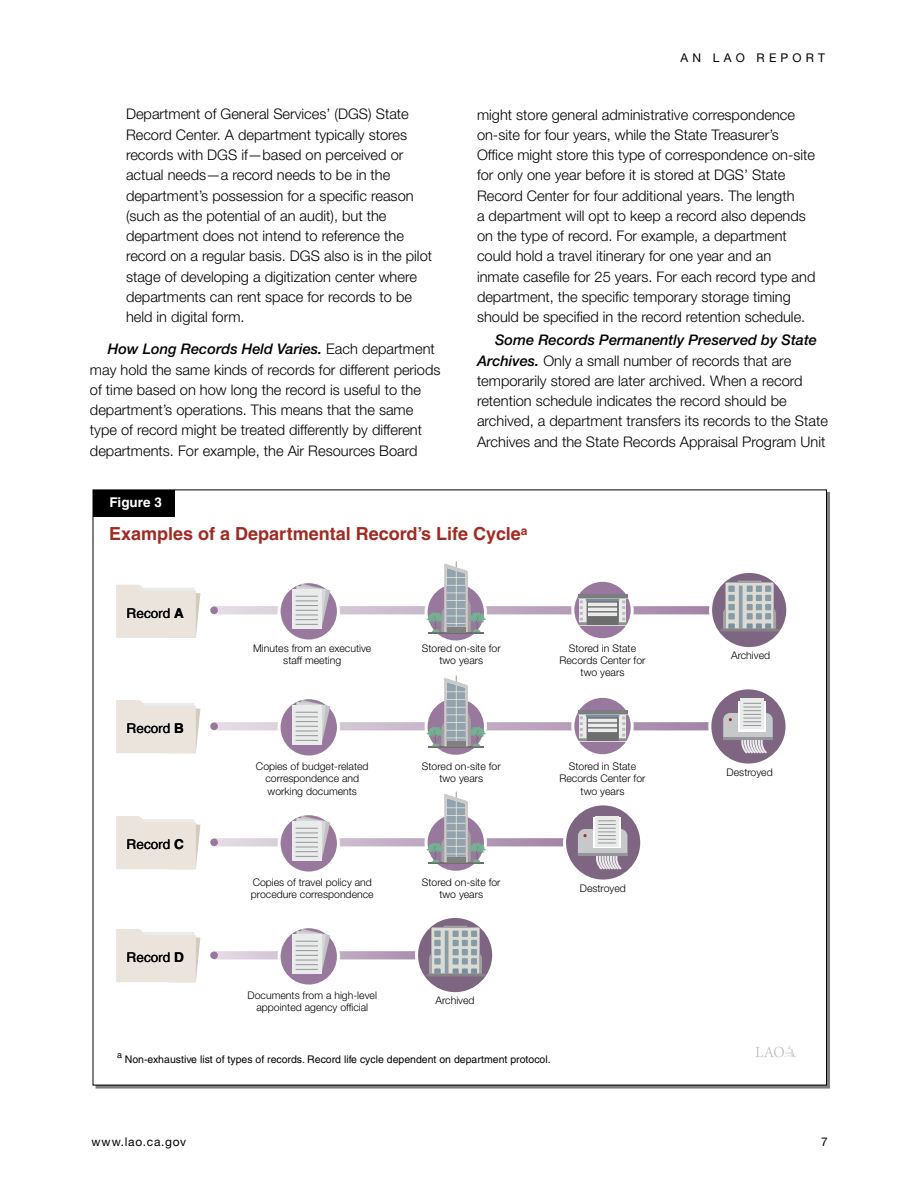
<style>
.page{position:relative;width:918px;height:1188px;background:#fff}
.page>*{position:absolute;margin:0;border:0;box-sizing:border-box;transform-origin:0 0}
.t1{font:700 18px "Helvetica";color:#a12b22}
.t2{font:300 14.7px/20.2px "Helvetica Neue LT";color:#000}
.t3{font:13.5px "Helvetica";color:#000}
.t4{font:700 13.5px "Helvetica";color:#fff}
.t5{font:12px "Helvetica Neue LT";letter-spacing:.065em;color:#000}
.t6{font:12px "Helvetica Neue LT";letter-spacing:.35em;color:#000}
.t7{font:12px "Helvetica Neue LT";letter-spacing:.33em;color:#000}
.t8{font:300 10.5px/12.3px "Helvetica Neue LT";color:#000;text-align:center}
.t9{font:10.5px "Helvetica";color:#000}
.s1{font-weight:500;font-style:italic}
.s2{font-weight:700}
</style>
<div class="page">
<svg style="left:756px;top:1046px;width:40px;height:11px"></svg>
<svg style="left:216px;top:606px;width:493px;height:8px;background:#c4b0c6"></svg>
<svg style="left:279px;top:582px;width:59px;height:59px"></svg>
<div style="left:278px;top:580px;width:62px;height:63px;border:3px solid #fff;border-radius:50%"></div>
<svg style="left:116px;top:585px;width:84px;height:53px;background:#eae5de"></svg>
<svg style="left:426px;top:583px;width:59px;height:59px"></svg>
<div style="left:425px;top:581px;width:62px;height:62px;border:3px solid #fff;border-radius:50%"></div>
<div style="left:210px;top:606px;width:8px;height:8px;background:#99789d;border-radius:50%"></div>
<hr style="left:429px;top:632px;width:55px;height:1px;background:#6e6e6e">
<svg style="left:426px;top:561px;width:60px;height:71px"></svg>
<svg style="left:573px;top:580px;width:59px;height:60px"></svg>
<div style="left:571px;top:579px;width:63px;height:62px;border:3px solid #fff;border-radius:50%"></div>
<div style="left:579px;top:598px;width:47px;height:27px;background:#e3e4e4"></div>
<hr style="left:579px;top:622px;width:47px;height:3px;background:#918e8f">
<hr style="left:578px;top:598px;width:49px;height:1px;background:#bdbebf">
<hr style="left:578px;top:595px;width:49px;height:3px;background:#7b7d7f">
<svg style="left:580px;top:599px;width:45px;height:26px"></svg>
<svg style="left:711px;top:571px;width:77px;height:78px;background:#8e7892"></svg>
<div style="left:709px;top:570px;width:80px;height:80px;border:3px solid #fff;border-radius:50%"></div>
<svg style="left:292px;top:584px;width:38px;height:45px;background:#d4d1d6"></svg>
<hr style="left:721px;top:629px;width:59px;height:3px;background:#858383">
<svg style="left:723px;top:581px;width:53px;height:48px;background:#b3b7bb"></svg>
<svg style="left:216px;top:722px;width:492px;height:8px;background:#c4b1c6"></svg>
<svg style="left:710px;top:688px;width:77px;height:77px;background:#8f7992"></svg>
<div style="left:708px;top:686px;width:81px;height:81px;border:3px solid #fff;border-radius:50%"></div>
<svg style="left:741px;top:698px;width:23px;height:5px"></svg>
<svg style="left:723px;top:703px;width:50px;height:51px;background:#bcb5be"></svg>
<hr style="left:723px;top:737px;width:50px;height:2px;background:#939598">
<svg style="left:116px;top:700px;width:84px;height:53px;background:#eae5de"></svg>
<svg style="left:279px;top:698px;width:59px;height:59px"></svg>
<div style="left:278px;top:696px;width:62px;height:63px;border:3px solid #fff;border-radius:50%"></div>
<svg style="left:426px;top:697px;width:59px;height:59px"></svg>
<div style="left:425px;top:695px;width:62px;height:63px;border:3px solid #fff;border-radius:50%"></div>
<div style="left:210px;top:722px;width:8px;height:8px;background:#99789d;border-radius:50%"></div>
<hr style="left:429px;top:746px;width:55px;height:1px;background:#6e6e6e">
<svg style="left:426px;top:675px;width:60px;height:71px"></svg>
<svg style="left:573px;top:696px;width:59px;height:60px"></svg>
<div style="left:571px;top:695px;width:63px;height:62px;border:3px solid #fff;border-radius:50%"></div>
<div style="left:579px;top:714px;width:47px;height:27px;background:#e3e4e4"></div>
<hr style="left:579px;top:738px;width:47px;height:3px;background:#918e8f">
<hr style="left:578px;top:714px;width:49px;height:1px;background:#bdbebf">
<hr style="left:578px;top:711px;width:49px;height:3px;background:#7b7d7f">
<svg style="left:580px;top:715px;width:45px;height:26px"></svg>
<svg style="left:292px;top:700px;width:38px;height:45px;background:#d4d1d6"></svg>
<svg style="left:216px;top:838px;width:347px;height:8px;background:#c4b1c6"></svg>
<div style="left:210px;top:838px;width:8px;height:8px;background:#99789d;border-radius:50%"></div>
<svg style="left:116px;top:816px;width:84px;height:53px;background:#eae5de"></svg>
<svg style="left:279px;top:814px;width:59px;height:59px"></svg>
<div style="left:278px;top:812px;width:62px;height:63px;border:3px solid #fff;border-radius:50%"></div>
<svg style="left:292px;top:816px;width:38px;height:45px;background:#d4d1d6"></svg>
<svg style="left:214px;top:951px;width:201px;height:8px"></svg>
<div style="left:210px;top:952px;width:8px;height:7px;background:#99789d;border-radius:50%"></div>
<svg style="left:116px;top:929px;width:84px;height:53px;background:#eae5de"></svg>
<svg style="left:565px;top:804px;width:77px;height:77px;background:#8d7791"></svg>
<div style="left:563px;top:802px;width:80px;height:81px;border:3px solid #fff;border-radius:50%"></div>
<div style="left:593px;top:817px;width:27px;height:31px;background:#f4f5f5"></div>
<div style="left:595px;top:816px;width:23px;height:31px;background:#eaebeb"></div>
<svg style="left:578px;top:820px;width:49px;height:50px"></svg>
<hr style="left:578px;top:853px;width:49px;height:2px;background:#939598">
<svg style="left:426px;top:813px;width:59px;height:59px"></svg>
<div style="left:425px;top:811px;width:62px;height:63px;border:3px solid #fff;border-radius:50%"></div>
<hr style="left:429px;top:862px;width:55px;height:1px;background:#6e6e6e">
<svg style="left:426px;top:791px;width:60px;height:71px"></svg>
<svg style="left:279px;top:927px;width:59px;height:59px"></svg>
<div style="left:278px;top:925px;width:62px;height:63px;border:3px solid #fff;border-radius:50%"></div>
<svg style="left:292px;top:929px;width:38px;height:45px;background:#d4d1d6"></svg>
<svg style="left:417px;top:916px;width:77px;height:78px;background:#8e7892"></svg>
<div style="left:415px;top:915px;width:80px;height:80px;border:3px solid #fff;border-radius:50%"></div>
<hr style="left:426px;top:974px;width:60px;height:3px;background:#858383">
<svg style="left:429px;top:926px;width:53px;height:48px;background:#b3b7bb"></svg>
<div style="left:94px;top:490px;width:81px;height:26px;background:#000"></div>
<p class="t2" style="left:126px;top:104px;width:308px">Department of General Services’ (DGS) State Record Center. A department typically stores records with DGS if—based on perceived or actual needs—a record needs to be in the department’s possession for a specific reason (such as the potential of an audit), but the department does not intend to reference the record on a regular basis. DGS also is in the pilot stage of developing a digitization center where departments can rent space for records to be held in digital form.</p>
<p class="t2" style="left:90px;top:339px;width:352px;text-indent:18px"><span class="s1">How Long Records Held Varies.</span> Each department may hold the same kinds of records for different periods of time based on how long the record is useful to the department’s operations. This means that the same type of record might be treated differently by different departments. For example, the Air Resources Board</p>
<p class="t4" style="left:109px;top:494px;width:54px">Figure 3</p>
<p class="t6" style="left:681px;top:50px;width:146px">AN LAO REPORT</p>
<p class="t2" style="left:477px;top:104px;width:340px">might store general administrative correspondence on-site for four years, while the State Treasurer’s Office might store this type of correspondence on-site for only one year before it is stored at DGS’ State Record Center for four additional years. The length<br>a department will opt to keep a record also depends on the type of record. For example, a department could hold a travel itinerary for one year and an inmate casefile for 25 years. For each record type and department, the specific temporary storage timing should be specified in the record retention schedule.</p>
<p class="t2" style="left:477px;top:330px;width:352px;text-indent:18px"><span class="s1">Some Records Permanently Preserved by State Archives.</span> Only a small number of records that are temporarily stored are later archived. When a record retention schedule indicates the record should be archived, a department transfers its records to the State Archives and the State Records Appraisal Program Unit</p>
<p class="t1" style="left:109px;top:523px;width:420px">Examples of a Departmental Record’s Life Cycle<sup>a</sup></p>
<p class="t3" style="left:127px;top:605px;width:59px">Record <span class="s2">A</span></p>
<p class="t3" style="left:127px;top:720px;width:59px">Record <span class="s2">B</span></p>
<p class="t3" style="left:127px;top:836px;width:59px">Record <span class="s2">C</span></p>
<p class="t3" style="left:127px;top:949px;width:59px">Record <span class="s2">D</span></p>
<p class="t8" style="left:253px;top:641px;width:120px">Minutes from an executive staff meeting</p>
<p class="t8" style="left:422px;top:641px;width:80px">Stored on-site for two years</p>
<p class="t8" style="left:560px;top:641px;width:87px">Stored in State<br>Records Center for two years</p>
<p class="t8" style="left:731px;top:649px;width:41px">Archived</p>
<p class="t8" style="left:256px;top:760px;width:114px">Copies of budget-related correspondence and working documents</p>
<p class="t8" style="left:727px;top:766px;width:48px">Destroyed</p>
<p class="t8" style="left:422px;top:760px;width:80px">Stored on-site for two years</p>
<p class="t8" style="left:560px;top:760px;width:87px">Stored in State<br>Records Center for two years</p>
<p class="t8" style="left:251px;top:876px;width:124px;text-align:left">Copies of travel policy and procedure correspondence</p>
<p class="t8" style="left:422px;top:876px;width:80px">Stored on-site for two years</p>
<p class="t8" style="left:580px;top:882px;width:48px">Destroyed</p>
<p class="t8" style="left:248px;top:989px;width:131px">Documents from a high-level appointed agency official</p>
<p class="t8" style="left:436px;top:994px;width:41px">Archived</p>
<p class="t9" style="left:117px;top:1053px;width:435px"><sup>a</sup> Non-exhaustive list of types of records. Record life cycle dependent on department protocol.</p>
<p class="t5" style="left:92px;top:1134px;width:96px">www.lao.ca.gov</p>
<p class="t7" style="left:821px;top:1134px;width:8px">7</p>
</div>
